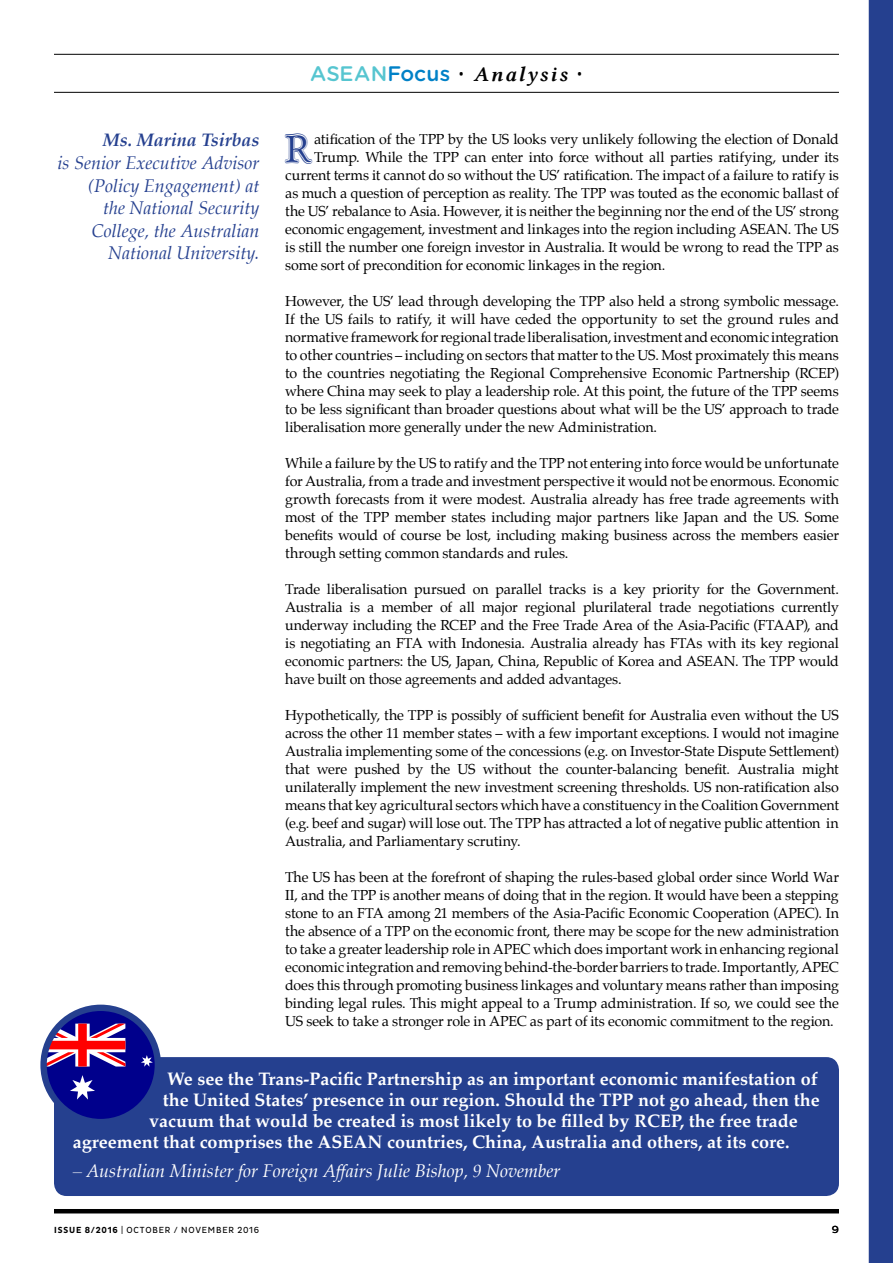
<style>
.page{position:relative;width:893px;height:1263px;background:#fff}
.page>*{position:absolute;margin:0;border:0;box-sizing:border-box;transform-origin:0 0}
.t1{font:40.65px "Lin Libertine I";color:#25408f}
.t2{font:21px "Lin Libertine ZI";letter-spacing:.09em;color:#000}
.t3{font:700 18px "Palatino";color:#fff}
.t4{font:italic 18px/22.5px "Palatino";color:#25408f;text-align:right}
.t5{font:italic 18px "Palatino";color:#fff}
.t6{font:italic 700 18px "Palatino";color:#25408f}
.t7{font:14.25px/18px "Palatino";letter-spacing:-.015em;color:#000;text-align:justify}
.t8{font:10.5px "Pluto Sans";color:#000}
.t9{font:9px "Pluto Sans Cond";letter-spacing:.095em;color:#000}
.s1{font-family:"Gotham Rounded";font-weight:500;color:#56c5d0}
.s2{font-family:"Gotham Rounded";font-weight:500;color:#0081c7}
.s3{font-family:"Pluto Sans Cond";font-weight:300}
.s4{font-weight:700}
</style>
<div class="page">
<hr style="left:54px;top:1209px;width:785px;height:4px;background:#000">
<hr style="left:54px;top:54px;width:785px;height:1px;background:#000">
<hr style="left:54px;top:92px;width:785px;height:1px;background:#000">
<div style="left:869px;top:0;width:24px;height:1263px;background:#25408f"></div>
<div style="left:54px;top:1057px;width:785px;height:139px;background:#25408f;border-radius:13px"></div>
<svg style="left:46px;top:1010px;width:112px;height:108px"></svg>
<div style="left:40px;top:1005px;width:121px;height:120px;border:6px solid #25408f;border-radius:50%"></div>
<p class="t6" style="left:103px;top:125px;width:158px">Ms. Marina Tsirbas</p>
<p class="t4" style="left:57px;top:151px;width:203px">is Senior Executive Advisor (Policy Engagement) at<br>the National Security<br>College, the Australian<br>National University.</p>
<h2 class="t2" style="left:310px;top:62px;width:274px"><span class="s1">ASEAN</span><span class="s2">Focus</span> <span class="s3">•</span> Analysis <span class="s3">•</span></h2>
<h1 class="t1" style="left:281px;top:126px;width:35px">R</h1>
<p class="t7" style="left:314px;top:130px;width:526px">atification of the TPP by the US looks very unlikely following the election of Donald</p>
<p class="t7" style="left:314px;top:148px;width:526px">Trump. While the TPP can enter into force without all parties ratifying, under its</p>
<p class="t7" style="left:285px;top:166px;width:555px">current terms it cannot do so without the US’ ratification. The impact of a failure to ratify is</p>
<p class="t7" style="left:285px;top:184px;width:555px">as much a question of perception as reality. The TPP was touted as the economic ballast of</p>
<p class="t7" style="left:285px;top:202px;width:555px">the US’ rebalance to Asia. However, it is neither the beginning nor the end of the US’ strong</p>
<p class="t7" style="left:285px;top:220px;width:555px">economic engagement, investment and linkages into the region including ASEAN. The US</p>
<p class="t7" style="left:285px;top:238px;width:555px">is still the number one foreign investor in Australia. It would be wrong to read the TPP as</p>
<p class="t7" style="left:285px;top:256px;width:382px">some sort of precondition for economic linkages in the region.</p>
<p class="t7" style="left:285px;top:292px;width:555px">However, the US’ lead through developing the TPP also held a strong symbolic message.<br>If the US fails to ratify, it will have ceded the opportunity to set the ground rules and normative framework for regional trade liberalisation, investment and economic integration to other countries – including on sectors that matter to the US. Most proximately this means to the countries negotiating the Regional Comprehensive Economic Partnership (RCEP) where China may seek to play a leadership role. At this point, the future of the TPP seems to be less significant than broader questions about what will be the US’ approach to trade liberalisation more generally under the new Administration.</p>
<p class="t7" style="left:285px;top:454px;width:555px">While a failure by the US to ratify and the TPP not entering into force would be unfortunate for Australia, from a trade and investment perspective it would not be enormous. Economic growth forecasts from it were modest. Australia already has free trade agreements with most of the TPP member states including major partners like Japan and the US. Some benefits would of course be lost, including making business across the members easier through setting common standards and rules.</p>
<p class="t7" style="left:285px;top:580px;width:555px">Trade liberalisation pursued on parallel tracks is a key priority for the Government.<br>Australia is a member of all major regional plurilateral trade negotiations currently underway including the RCEP and the Free Trade Area of the Asia-Pacific (FTAAP), and is negotiating an FTA with Indonesia. Australia already has FTAs with its key regional economic partners: the US, Japan, China, Republic of Korea and ASEAN. The TPP would have built on those agreements and added advantages.</p>
<p class="t7" style="left:285px;top:706px;width:555px">Hypothetically, the TPP is possibly of sufficient benefit for Australia even without the US across the other 11 member states – with a few important exceptions. I would not imagine Australia implementing some of the concessions (e.g. on Investor-State Dispute Settlement) that were pushed by the US without the counter-balancing benefit. Australia might unilaterally implement the new investment screening thresholds. US non-ratification also means that key agricultural sectors which have a constituency in the Coalition Government (e.g. beef and sugar) will lose out. The TPP has attracted a lot of negative public attention in Australia, and Parliamentary scrutiny.</p>
<p class="t7" style="left:285px;top:868px;width:555px">The US has been at the forefront of shaping the rules-based global order since World War II, and the TPP is another means of doing that in the region. It would have been a stepping stone to an FTA among 21 members of the Asia-Pacific Economic Cooperation (APEC). In the absence of a TPP on the economic front, there may be scope for the new administration to take a greater leadership role in APEC which does important work in enhancing regional economic integration and removing behind-the-border barriers to trade. Importantly, APEC does this through promoting business linkages and voluntary means rather than imposing binding legal rules. This might appeal to a Trump administration. If so, we could see the US seek to take a stronger role in APEC as part of its economic commitment to the region.</p>
<p class="t3" style="left:167px;top:1063px;width:652px">We see the Trans-Pacific Partnership as an important economic manifestation of</p>
<p class="t3" style="left:163px;top:1084px;width:658px">the United States’ presence in our region. Should the TPP not go ahead, then the</p>
<p class="t3" style="left:149px;top:1105px;width:650px">vacuum that would be created is most likely to be filled by RCEP, the free trade</p>
<p class="t3" style="left:73px;top:1126px;width:718px">agreement that comprises the ASEAN countries, China, Australia and others, at its core.</p>
<p class="t5" style="left:73px;top:1156px;width:489px">– Australian Minister for Foreign Affairs Julie Bishop, 9 November</p>
<p class="t9" style="left:54px;top:1224px;width:206px"><span class="s4">ISSUE 8/2016</span> | OCTOBER / NOVEMBER 2016</p>
<p class="t8" style="left:832px;top:1223px;width:9px">9</p>
</div>
